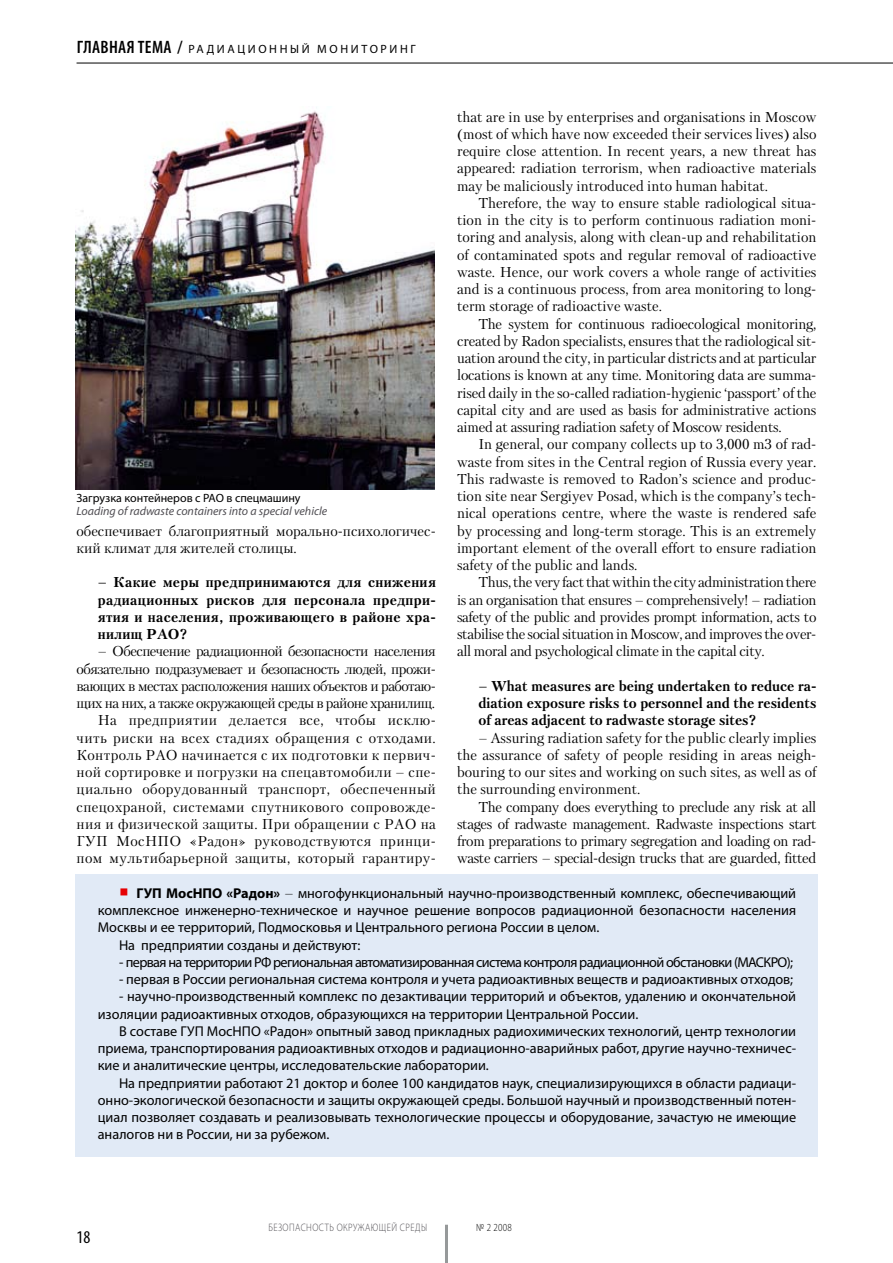
<style>
.page{position:relative;width:893px;height:1263px;background:#fff}
.page>*{position:absolute;margin:0;border:0;box-sizing:border-box;transform-origin:0 0}
.t1{font:condensed 18px "Myriad Pro";color:#000}
.t2{font:14.25px/17.2px "Petersburg C";color:#000;text-align:justify}
.t3{font:14.25px/17.2px "Myriad Pro";color:#000;text-align:justify}
.t4{font:14.25px/17.2px "Petersburg C";letter-spacing:.025em;color:#000;text-align:right}
.t5{font:700 14.25px/17.2px "Petersburg C";letter-spacing:.015em;color:#000;text-align:justify}
.t6{font:14.25px "Myriad Pro";letter-spacing:-.045em;color:#000}
.t7{font:12px "Myriad Pro";color:#000}
.t8{font:italic 12px "Myriad Pro";color:#504e53}
.t9{font:300 10.8px "Myriad Pro";letter-spacing:.05em;color:#504e53;scale:.83 1}
.t10{font:300 10.8px "Myriad Pro";color:#000;scale:.83 1}
.s1{font-weight:600;font-stretch:condensed;font-size:18px}
.s2{font-family:"Minion Pro";font-size:24px;color:#e60003}
.s3{font-weight:700}
.s4{font-family:"Petersburg C"}
</style>
<div class="page">
<hr style="left:445px;top:1225px;width:3px;height:38px;background:#96999a">
<hr style="left:77px;top:63px;width:816px;height:1px;background:#000">
<div style="left:76px;top:874px;width:742px;height:283px;background:#e1eaf6"></div>
<img style="left:76px;top:107px;width:358px;height:382px">
<p class="t7" style="left:77px;top:41px;width:340px"><span class="s1">главная тема /</span> радиационный мониторинг</p>
<p class="t2" style="left:457px;top:108px;width:361px">that are in use by enterprises and organisations in Moscow (most of which have now exceeded their services lives) also require close attention. In recent years, a new threat has appeared: radiation terrorism, when radioactive materials may be maliciously introduced into human habitat.</p>
<p class="t2" style="left:457px;top:194px;width:361px;text-indent:21px">Therefore, the way to ensure stable radiological situa&shy;tion in the city is to perform continuous radiation moni&shy;toring and analysis, along with clean-up and rehabilitation of contaminated spots and regular removal of radioactive waste. Hence, our work covers a whole range of activities and is a continuous process, from area monitoring to long&shy;term storage of radioactive waste.</p>
<p class="t2" style="left:457px;top:315px;width:361px;text-indent:21px">The system for continuous radioecological monitoring, created by Radon specialists, ensures that the radiological sit&shy;uation around the city, in particular districts and at particular locations is known at any time. Monitoring data are summa&shy;rised daily in the so-called radiation-hygienic ‘passport’ of the capital city and are used as basis for administrative actions aimed at assuring radiation safety of Moscow residents.</p>
<p class="t2" style="left:457px;top:436px;width:361px;text-indent:21px">In general, our company collects up to 3,000 m3 of rad&shy;waste from sites in the Central region of Russia every year.<br>This radwaste is removed to Radon’s science and produc&shy;tion site near Sergiyev Posad, which is the company’s tech&shy;nical operations centre, where the waste is rendered safe by processing and long-term storage. This is an extremely important element of the overall effort to ensure radiation safety of the public and lands.</p>
<p class="t2" style="left:457px;top:574px;width:361px;text-indent:21px">Thus, the very fact that within the city administration there is an organisation that ensures – comprehensively! – radiation safety of the public and provides prompt information, acts to stabilise the social situation in Moscow, and improves the over&shy;all moral and psychological climate in the capital city.</p>
<p class="t5" style="left:478px;top:677px;width:340px">– What measures are being undertaken to reduce ra&shy;diation exposure risks to personnel and the residents of areas adjacent to radwaste storage sites?</p>
<p class="t2" style="left:457px;top:729px;width:361px;text-indent:21px">– Assuring radiation safety for the public clearly implies the assurance of safety of people residing in areas neigh&shy;bouring to our sites and working on such sites, as well as of the surrounding environment.</p>
<p class="t2" style="left:457px;top:798px;width:361px;text-indent:21px">The company does everything to preclude any risk at all stages of radwaste management. Radwaste inspections start from preparations to primary segregation and loading on rad&shy;waste carriers – special-design trucks that are guarded, fitted</p>
<p class="t3" style="left:119px;top:884px;width:679px"><span class="s2">■</span> <span class="s3">ГУП МосНПО «Радон»</span> <span class="s4">–</span> многофункциональный научно-производственный комплекс, обеспечивающий</p>
<p class="t3" style="left:98px;top:901px;width:700px">комплексное инженерно-техническое и научное решение вопросов радиационной безопасности населения</p>
<p class="t3" style="left:98px;top:919px;width:503px">Москвы и ее территорий, Подмосковья и Центрального региона России в целом.</p>
<p class="t3" style="left:119px;top:936px;width:243px">На предприятии созданы и действуют:</p>
<p class="t6" style="left:119px;top:953px;width:675px">- первая на территории РФ региональная автоматизированная система контроля радиационной обстановки (МАСКРО);</p>
<p class="t3" style="left:119px;top:970px;width:676px">- первая в России региональная система контроля и учета радиоактивных веществ и радиоактивных отходов;</p>
<p class="t3" style="left:98px;top:988px;width:700px;text-indent:21px">- научно-производственный комплекс по дезактивации территорий и объектов, удалению и окончательной изоляции радиоактивных отходов, образующихся на территории Центральной России.</p>
<p class="t3" style="left:98px;top:1022px;width:700px;text-indent:21px">В составе ГУП МосНПО «Радон» опытный завод прикладных радиохимических технологий, центр технологии приема, транспортирования радиоактивных отходов и радиационно-аварийных работ, другие научно-техничес&shy;кие и аналитические центры, исследовательские лаборатории.</p>
<p class="t3" style="left:98px;top:1074px;width:700px;text-indent:21px">На предприятии работают 21 доктор и более 100 кандидатов наук, специализирующихся в области радиаци&shy;онно-экологической безопасности и защиты окружающей среды. Большой научный и производственный потен&shy;циал позволяет создавать и реализовывать технологические процессы и оборудование, зачастую не имеющие аналогов ни в России, ни за рубежом.</p>
<p class="t7" style="left:77px;top:490px;width:135px">Загрузка контейнеров с РАО</p>
<p class="t7" style="left:226px;top:490px;width:76px">в спецмашину</p>
<p class="t8" style="left:77px;top:504px;width:252px">Loading of radwaste containers into a special vehicle</p>
<p class="t2" style="left:77px;top:522px;width:361px">обеспечивает благоприятный морально-психологичес&shy;кий климат для жителей столицы.</p>
<p class="t5" style="left:98px;top:573px;width:340px">– Какие меры предпринимаются для снижения радиационных рисков для персонала предпри&shy;ятия и населения, проживающего в районе хра&shy;нилищ РАО?</p>
<p class="t4" style="left:77px;top:643px;width:361px">– Обеспечение радиационной безопасности населения обязательно подразумевает и безопасность людей, прожи&shy;вающих в местах расположения наших объектов и работаю&shy;щих на них, а также окружающей среды в районе хранилищ.<br>На предприятии делается все, чтобы исклю&shy;чить риски на всех стадиях обращения с отходами.<br>Контроль РАО начинается с их подготовки к первич&shy;ной сортировке и погрузки на спецавтомобили – спе&shy;циально оборудованный транспорт, обеспеченный спецохраной, системами спутникового сопровожде&shy;ния и физической защиты. При обращении с РАО на ГУП МосНПО «Радон» руководствуются принци&shy;пом мультибарьерной защиты, который гарантиру-</p>
<p class="t1" style="left:77px;top:1226px;width:15px">18</p>
<p class="t9" style="left:268px;top:1221px;width:193px">Безопасность окружающей среды</p>
<p class="t10" style="left:476px;top:1221px;width:45px">№ 2 2008</p>
</div>
